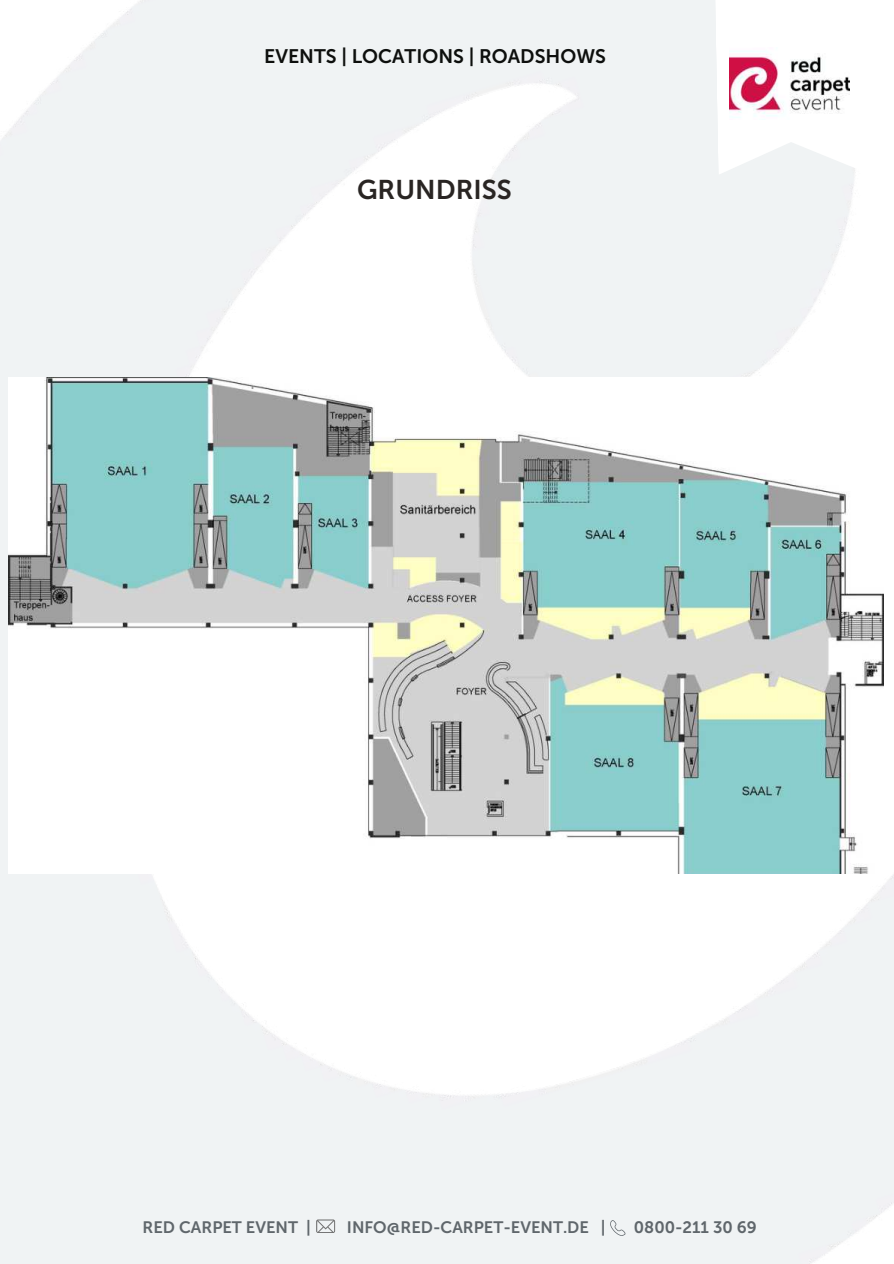
<style>
.page{position:relative;width:894px;height:1264px;background:#fff}
.page>*{position:absolute;margin:0;border:0;box-sizing:border-box;transform-origin:0 0}
.t1{font:27px "Museo Sans 700";color:#292523}
.t2{font:19.5px "Museo Sans 700";color:#0d0f0d}
.t3{font:16.5px "Museo Sans 700";color:#5f666b}
</style>
<div class="page">
<img style="left:0;top:0;width:893px;height:1263px">
<svg style="left:713px;top:0;width:151px;height:175px"></svg>
<img style="left:729px;top:48px;width:120px;height:72px">
<svg style="left:316px;top:1219px;width:19px;height:13px"></svg>
<svg style="left:609px;top:1219px;width:16px;height:16px"></svg>
<img style="left:8px;top:377px;width:874px;height:496px">
<p class="t2" style="left:264px;top:45px;width:343px">EVENTS | LOCATIONS | ROADSHOWS</p>
<h1 class="t1" style="left:357px;top:175px;width:156px">GRUNDRISS</h1>
<p class="t3" style="left:142px;top:1218px;width:170px">RED CARPET EVENT |</p>
<p class="t3" style="left:347px;top:1218px;width:260px">INFO@RED-CARPET-EVENT.DE |</p>
<p class="t3" style="left:633px;top:1218px;width:124px">0800-211 30 69</p>
</div>
